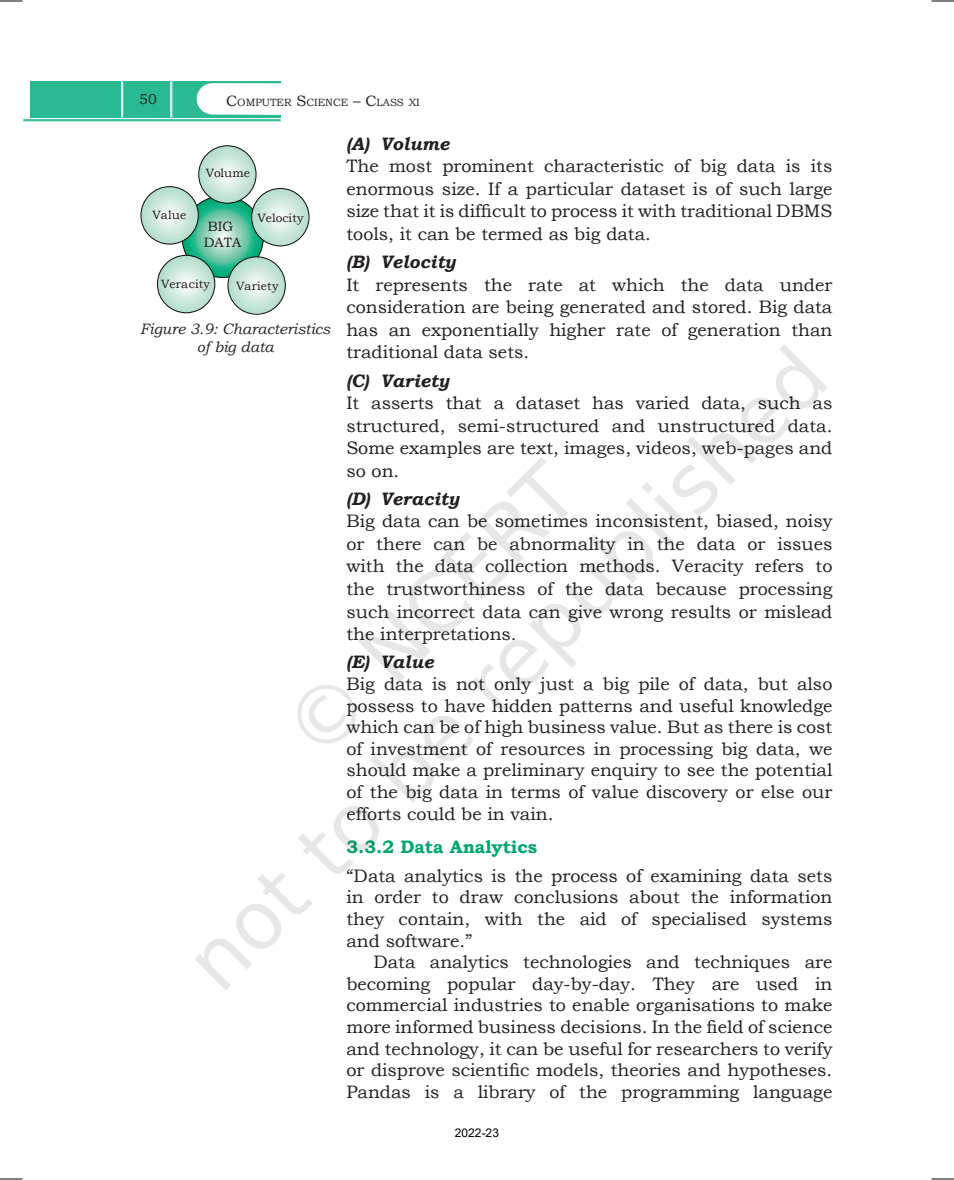
<style>
.page{position:relative;width:954px;height:1180px;background:#fff}
.page>*{position:absolute;margin:0;border:0;box-sizing:border-box;transform-origin:0 0}
.t1{font:18px/21.6px "Bookman Old Style";color:#231f20;text-align:justify}
.t2{font:italic 700 18px "Bookman Old Style";color:#231f20}
.t3{font:700 18px "Bookman Old Style";color:#00a66c}
.t4{font:italic 15px/18px "Bookman Old Style";color:#231f20;text-align:center}
.t5{font:14.25px "Bookman Old Style";color:#231f20}
.t6{font:13.5px/16.2px "Bookman Old Style";color:#1b1714}
.t7{font:12px "Bookman Old Style";color:#1b1714}
.t8{font:12px "Arial";color:#000}
.t9{font:10.5px "Bookman Old Style";color:#231f20}
.s1{font-size:15px}
</style>
<div class="page">
<img style="left:0;top:0;width:954px;height:1179px">
<img style="left:82px;top:262px;width:764px;height:764px">
<p class="t5" style="left:139px;top:89px;width:19px">50</p>
<p class="t9" style="left:226px;top:95px;width:195px"><span class="s1">C</span>OMPUTER <span class="s1">S</span>CIENCE <span class="s1">– C</span>LASS XI</p>
<p class="t2" style="left:346px;top:130px;width:104px">(A) Volume</p>
<p class="t1" style="left:346px;top:155px;width:488px;line-height:22.5px">The most prominent characteristic of big data is its enormous size. If a particular dataset is of such large size that it is difficult to process it with traditional DBMS tools, it can be termed as big data.</p>
<p class="t2" style="left:346px;top:248px;width:110px">(B) Velocity</p>
<p class="t1" style="left:346px;top:273px;width:487px;line-height:22.5px">It represents the rate at which the data under consideration are being generated and stored. Big data has an exponentially higher rate of generation than traditional data sets.</p>
<p class="t2" style="left:346px;top:367px;width:104px">(C) Variety</p>
<p class="t1" style="left:346px;top:391px;width:488px;line-height:22.5px">It asserts that a dataset has varied data, such as structured, semi-structured and unstructured data.<br>Some examples are text, images, videos, web-pages and so on.</p>
<p class="t2" style="left:346px;top:485px;width:114px">(D) Veracity</p>
<p class="t1" style="left:346px;top:510px;width:488px;line-height:22.5px">Big data can be sometimes inconsistent, biased, noisy or there can be abnormality in the data or issues with the data collection methods. Veracity refers to the trustworthiness of the data because processing such incorrect data can give wrong results or mislead the interpretations.</p>
<p class="t2" style="left:346px;top:649px;width:89px">(E) Value</p>
<p class="t1" style="left:346px;top:673px;width:488px">Big data is not only just a big pile of data, but also possess to have hidden patterns and useful knowledge which can be of high business value. But as there is cost of investment of resources in processing big data, we should make a preliminary enquiry to see the potential of the big data in terms of value discovery or else our efforts could be in vain.</p>
<p class="t3" style="left:346px;top:834px;width:192px">3.3.2 Data Analytics</p>
<p class="t1" style="left:346px;top:864px;width:488px">“Data analytics is the process of examining data sets in order to draw conclusions about the information they contain, with the aid of specialised systems and software.”</p>
<p class="t1" style="left:346px;top:951px;width:488px;text-indent:27px">Data analytics technologies and techniques are becoming popular day-by-day. They are used in commercial industries to enable organisations to make more informed business decisions. In the field of science and technology, it can be useful for researchers to verify or disprove scientific models, theories and hypotheses.<br>Pandas is a library of the programming language</p>
<p class="t7" style="left:206px;top:165px;width:46px">Volume</p>
<p class="t7" style="left:153px;top:206px;width:35px">Value</p>
<p class="t7" style="left:257px;top:210px;width:48px">Velocity</p>
<p class="t6" style="left:204px;top:218px;width:39px">BIG<br>DATA</p>
<p class="t7" style="left:236px;top:278px;width:44px">Variety</p>
<p class="t7" style="left:161px;top:275px;width:50px">Veracity</p>
<p class="t4" style="left:140px;top:320px;width:191px">Figure 3.9: Characteristics of big data</p>
<p class="t8" style="left:455px;top:1123px;width:46px">2022-23</p>
</div>
